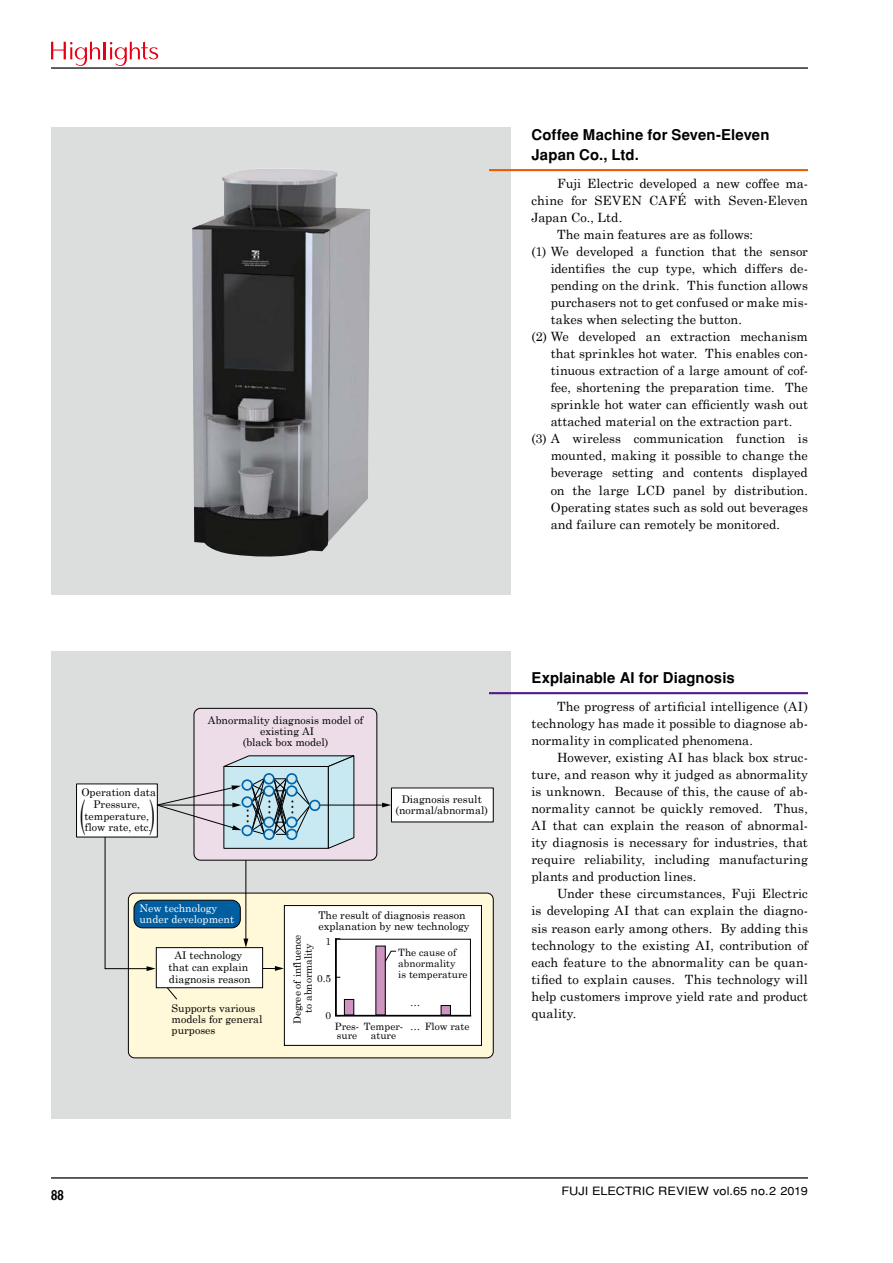
<style>
.page{position:relative;width:893px;height:1263px;background:#fff}
.page>*{position:absolute;margin:0;border:0;box-sizing:border-box;transform-origin:0 0}
.t1{font:39.3px "Century Schoolbook";color:#000;scale:.4 1}
.t2{font:16.2px/21.8px "Century Schoolbook";color:#000;text-align:center}
.t3{font:700 14.85px/19.2px "Helvetica";letter-spacing:.005em;color:#000}
.t4{font:13.95px "Helvetica CY Bold";color:#000}
.t5{font:12.75px/17px "Century Schoolbook";color:#000;text-align:justify}
.t6{font:11.55px "Helvetica";color:#000;scale:1.11 1}
.t7{font:10.65px/11.1px "Century Schoolbook";color:#000;text-align:center}
.t8{font:10.65px/11.1px "Century Schoolbook";color:#fff}
.t9{font:10.05px/11.1px "Century Schoolbook";color:#000}
</style>
<div class="page">
<hr style="left:51px;top:67px;width:757px;height:2px;background:#000">
<svg style="left:51px;top:42px;width:107px;height:24px"></svg>
<hr style="left:51px;top:1177px;width:757px;height:1px;background:#000">
<div style="left:51px;top:128px;width:459px;height:467px;background:#dcdddd"></div>
<img style="left:192px;top:168px;width:178px;height:389px">
<div style="left:51px;top:651px;width:459px;height:467px;background:#dcdddd"></div>
<div style="left:128px;top:893px;width:365px;height:165px;background:#fff8d9;border-radius:6px"></div>
<div style="left:284px;top:905px;width:197px;height:140px;background:#fff"></div>
<div style="left:284px;top:905px;width:198px;height:141px;border:1px solid #000"></div>
<div style="left:194px;top:708px;width:183px;height:152px;background:#ecdde9;border-radius:7px"></div>
<div style="left:391px;top:788px;width:102px;height:34px;background:#fff"></div>
<div style="left:391px;top:787px;width:103px;height:35px;border:1px solid #000"></div>
<div style="left:77px;top:784px;width:80px;height:53px;background:#fff"></div>
<div style="left:76px;top:783px;width:82px;height:54px;border:1px solid #000"></div>
<svg style="left:105px;top:754px;width:368px;height:263px"></svg>
<hr style="left:489px;top:169px;width:319px;height:2px;background:#eb5c01">
<hr style="left:489px;top:692px;width:319px;height:2px;background:#501b86">
<p class="t3" style="left:531px;top:126px;width:239px">Coffee Machine for Seven-Eleven<br>Japan Co., Ltd.</p>
<p class="t5" style="left:557px;top:175px;width:252px">Fuji Electric developed a new coffee ma-</p>
<p class="t5" style="left:531px;top:192px;width:278px">chine for SEVEN CAFÉ with Seven-Eleven</p>
<p class="t5" style="left:531px;top:209px;width:92px">Japan Co., Ltd.</p>
<p class="t5" style="left:557px;top:226px;width:198px">The main features are as follows:</p>
<p class="t5" style="left:531px;top:243px;width:278px">(1) We developed a function that the sensor</p>
<p class="t5" style="left:551px;top:260px;width:259px">identifies the cup type, which differs de-</p>
<p class="t5" style="left:551px;top:277px;width:259px">pending on the drink. This function allows</p>
<p class="t5" style="left:551px;top:294px;width:259px">purchasers not to get confused or make mis-</p>
<p class="t5" style="left:551px;top:311px;width:193px">takes when selecting the button.</p>
<p class="t5" style="left:531px;top:328px;width:278px">(2) We developed an extraction mechanism</p>
<p class="t5" style="left:551px;top:345px;width:259px">that sprinkles hot water. This enables con-</p>
<p class="t5" style="left:551px;top:362px;width:259px">tinuous extraction of a large amount of cof-</p>
<p class="t5" style="left:551px;top:379px;width:259px">fee, shortening the preparation time. The</p>
<p class="t5" style="left:551px;top:396px;width:259px">sprinkle hot water can efficiently wash out</p>
<p class="t5" style="left:551px;top:413px;width:243px">attached material on the extraction part.</p>
<p class="t5" style="left:531px;top:430px;width:278px">(3) A wireless communication function is</p>
<p class="t5" style="left:551px;top:447px;width:259px">mounted, making it possible to change the</p>
<p class="t5" style="left:551px;top:464px;width:259px">beverage setting and contents displayed</p>
<p class="t5" style="left:551px;top:481px;width:259px">on the large LCD panel by distribution.</p>
<p class="t5" style="left:551px;top:498px;width:259px">Operating states such as sold out beverages</p>
<p class="t5" style="left:551px;top:515px;width:231px">and failure can remotely be monitored.</p>
<p class="t7" style="left:81px;top:786px;width:76px;line-height:11.6px">Operation data<br>Pressure, temperature,</p>
<h1 class="t1" style="left:80px;top:790px;width:15px">(</h1>
<h1 class="t1" style="left:150px;top:790px;width:15px">)</h1>
<p class="t7" style="left:85px;top:821px;width:68px">flow rate, etc.</p>
<p class="t7" style="left:208px;top:714px;width:157px">Abnormality diagnosis model of existing AI<br>(black box model)</p>
<p class="t2" style="left:231px;top:824px;width:27px;rotate:-90deg">… …</p>
<p class="t7" style="left:396px;top:793px;width:94px;line-height:11.7px">Diagnosis result (normal/abnormal)</p>
<p class="t2" style="left:276px;top:814px;width:18px;rotate:-90deg">…</p>
<p class="t8" style="left:139px;top:902px;width:96px">New technology under development</p>
<p class="t7" style="left:318px;top:909px;width:153px;text-align:left">The result of diagnosis reason explanation by new technology</p>
<p class="t7" style="left:168px;top:949px;width:84px;line-height:11.7px">AI technology that can explain diagnosis reason</p>
<p class="t7" style="left:172px;top:1002px;width:85px">Supports various</p>
<p class="t7" style="left:172px;top:1013px;width:92px;text-align:left">models for general purposes</p>
<p class="t9" style="left:291px;top:1024px;width:91px;rotate:-90deg">Degree of influence</p>
<p class="t9" style="left:325px;top:936px;width:7px">1</p>
<p class="t9" style="left:303px;top:1012px;width:71px;rotate:-90deg">to abnormality</p>
<p class="t9" style="left:398px;top:946px;width:71px">The cause of abnormality<br>is temperature</p>
<p class="t9" style="left:317px;top:973px;width:16px">0.5</p>
<p class="t9" style="left:410px;top:997px;width:12px">…</p>
<p class="t9" style="left:326px;top:1009px;width:7px">0</p>
<p class="t9" style="left:410px;top:1020px;width:61px">… Flow rate</p>
<p class="t9" style="left:335px;top:1021px;width:70px;line-height:9.6px">Pres- Temper&shy;sure</p>
<p class="t9" style="left:371px;top:1030px;width:27px">ature</p>
<p class="t3" style="left:531px;top:668px;width:205px">Explainable AI for Diagnosis</p>
<p class="t5" style="left:531px;top:698px;width:278px;text-indent:26px">The progress of artificial intelligence (AI) technology has made it possible to diagnose ab&shy;normality in complicated phenomena.</p>
<p class="t5" style="left:531px;top:749px;width:278px;text-indent:26px">However, existing AI has black box struc&shy;ture, and reason why it judged as abnormality is unknown. Because of this, the cause of ab&shy;normality cannot be quickly removed. Thus, AI that can explain the reason of abnormal&shy;ity diagnosis is necessary for industries, that require reliability, including manufacturing plants and production lines.</p>
<p class="t5" style="left:531px;top:885px;width:278px;text-indent:26px">Under these circumstances, Fuji Electric is developing AI that can explain the diagno&shy;sis reason early among others. By adding this technology to the existing AI, contribution of each feature to the abnormality can be quan&shy;tified to explain causes. This technology will help customers improve yield rate and product quality.</p>
<p class="t4" style="left:51px;top:1186px;width:14px">88</p>
<p class="t6" style="left:561px;top:1184px;width:224px">FUJI ELECTRIC REVIEW vol.65 no.2 2019</p>
</div>
